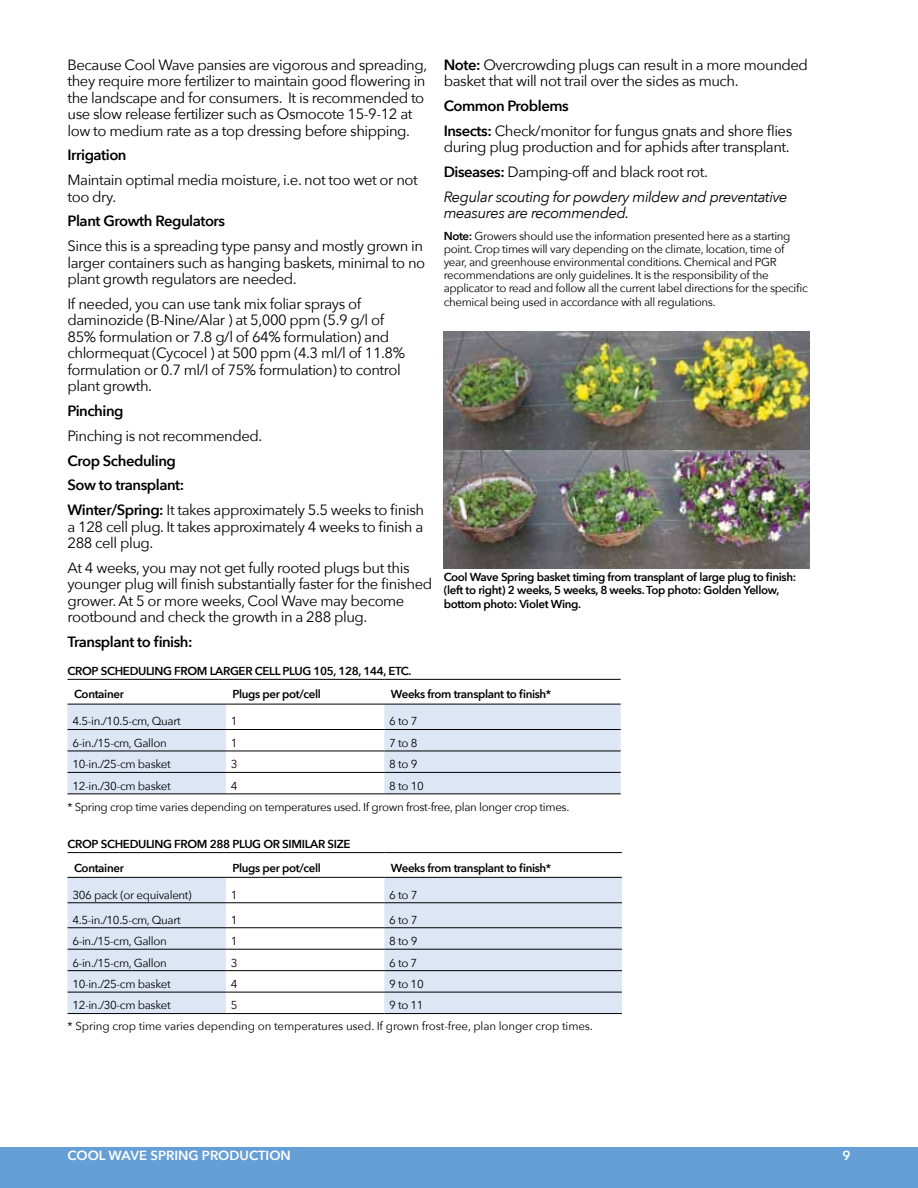
<style>
.page{position:relative;width:918px;height:1188px;background:#fff}
.page>*{position:absolute;margin:0;border:0;box-sizing:border-box;transform-origin:0 0}
.t1{font:14.85px/16.5px "Avenir Next";letter-spacing:-.03em;color:#000}
.t2{font:600 14.85px/24.8px "Avenir Next";letter-spacing:-.03em;color:#000}
.t3{font:italic 14.85px "Avenir Next";letter-spacing:-.03em;color:#000}
.t4{font:600 13.2px "Avenir Next";color:#fff}
.t5{font:11.55px/13.2px "Avenir Next";letter-spacing:-.03em;color:#000}
.t6{font:600 11.55px/23.1px "Avenir Next";letter-spacing:-.03em;color:#000}
.t7{font:11.55px/20.7px "Avenir Next";letter-spacing:-.01em;color:#000}
.s1{font-weight:400}
.s2{font-weight:600}
.s3{font-style:italic}
</style>
<div class="page">
<div style="left:0;top:1147px;width:918px;height:41px;background:#669fd5"></div>
<svg style="left:68px;top:705px;width:553px;height:88px;fill:#dce6f5"></svg>
<hr style="left:68px;top:704px;width:158px;height:1px;background:#000">
<hr style="left:226px;top:704px;width:158px;height:1px;background:#000">
<hr style="left:384px;top:704px;width:237px;height:1px;background:#000">
<hr style="left:68px;top:729px;width:158px;height:1px;background:#000">
<hr style="left:226px;top:729px;width:158px;height:1px;background:#000">
<hr style="left:384px;top:729px;width:237px;height:1px;background:#000">
<hr style="left:68px;top:751px;width:158px;height:1px;background:#000">
<hr style="left:226px;top:751px;width:158px;height:1px;background:#000">
<hr style="left:384px;top:751px;width:237px;height:1px;background:#000">
<hr style="left:68px;top:772px;width:158px;height:1px;background:#000">
<hr style="left:226px;top:772px;width:158px;height:1px;background:#000">
<hr style="left:384px;top:772px;width:237px;height:1px;background:#000">
<hr style="left:68px;top:679px;width:158px;height:1px;background:#000">
<hr style="left:226px;top:679px;width:158px;height:1px;background:#000">
<hr style="left:384px;top:679px;width:237px;height:1px;background:#000">
<hr style="left:68px;top:793px;width:158px;height:1px;background:#000">
<hr style="left:226px;top:793px;width:158px;height:1px;background:#000">
<hr style="left:384px;top:793px;width:237px;height:1px;background:#000">
<svg style="left:68px;top:878px;width:554px;height:135px;fill:#dce6f5"></svg>
<hr style="left:68px;top:877px;width:158px;height:1px;background:#000">
<hr style="left:226px;top:877px;width:158px;height:1px;background:#000">
<hr style="left:384px;top:877px;width:238px;height:1px;background:#000">
<hr style="left:68px;top:927px;width:158px;height:1px;background:#000">
<hr style="left:226px;top:927px;width:158px;height:1px;background:#000">
<hr style="left:384px;top:927px;width:238px;height:1px;background:#000">
<hr style="left:68px;top:949px;width:158px;height:1px;background:#000">
<hr style="left:226px;top:949px;width:158px;height:1px;background:#000">
<hr style="left:384px;top:949px;width:238px;height:1px;background:#000">
<hr style="left:68px;top:970px;width:158px;height:1px;background:#000">
<hr style="left:226px;top:970px;width:158px;height:1px;background:#000">
<hr style="left:384px;top:970px;width:238px;height:1px;background:#000">
<hr style="left:68px;top:992px;width:158px;height:1px;background:#000">
<hr style="left:226px;top:992px;width:158px;height:1px;background:#000">
<hr style="left:384px;top:992px;width:238px;height:1px;background:#000">
<hr style="left:68px;top:852px;width:158px;height:1px;background:#000">
<hr style="left:226px;top:852px;width:158px;height:1px;background:#000">
<hr style="left:384px;top:852px;width:238px;height:1px;background:#000">
<hr style="left:68px;top:1013px;width:158px;height:1px;background:#000">
<hr style="left:226px;top:1013px;width:158px;height:1px;background:#000">
<hr style="left:384px;top:1013px;width:238px;height:1px;background:#000">
<hr style="left:68px;top:902px;width:158px;height:1px;background:#000">
<hr style="left:226px;top:902px;width:158px;height:1px;background:#000">
<hr style="left:384px;top:902px;width:238px;height:1px;background:#000">
<img style="left:444px;top:450px;width:366px;height:119px">
<img style="left:444px;top:331px;width:366px;height:119px">
<p class="t1" style="left:68px;top:56px;width:361px">Because Cool Wave pansies are vigorous and spreading, they require more fertilizer to maintain good flowering in the landscape and for consumers. It is recommended to use slow release fertilizer such as Osmocote 15-9-12 at low to medium rate as a top dressing before shipping.</p>
<p class="t2" style="left:68px;top:143px;width:61px">I rrigation</p>
<p class="t1" style="left:68px;top:172px;width:352px">Maintain optimal media moisture, i.e. not too wet or not too dry.</p>
<p class="t2" style="left:68px;top:209px;width:159px">Plant Growth Regulators</p>
<p class="t1" style="left:68px;top:238px;width:359px">Since this is a spreading type pansy and mostly grown in larger containers such as hanging baskets, minimal to no plant growth regulators are needed.</p>
<p class="t1" style="left:68px;top:296px;width:339px">If needed, you can use tank mix foliar sprays of daminozide (B-Nine/Alar ) at 5,000 ppm (5.9 g/l of 85% formulation or 7.8 g/l of 64% formulation) and chlormequat (Cycocel ) at 500 ppm (4.3 ml/l of 11.8% formulation or 0.7 ml/l of 75% formulation) to control plant growth.</p>
<p class="t2" style="left:68px;top:399px;width:58px">Pinching</p>
<p class="t1" style="left:68px;top:428px;width:196px">Pinching is not recommended.</p>
<p class="t2" style="left:68px;top:448px;width:358px">Crop Scheduling<br>Sow to transplant:<br>Winter/Spring: <span class="s1">It takes approximately 5.5 weeks to finish</span></p>
<p class="t1" style="left:68px;top:518px;width:357px">a 128 cell plug. It takes approximately 4 weeks to finish a<br>288 cell plug.</p>
<p class="t1" style="left:68px;top:560px;width:366px">At 4 weeks, you may not get fully rooted plugs but this younger plug will finish substantially faster for the finished grower. At 5 or more weeks, Cool Wave may become rootbound and check the growth in a 288 plug.</p>
<p class="t2" style="left:68px;top:630px;width:127px">Transplant to finish:</p>
<p class="t1" style="left:444px;top:56px;width:366px"><span class="s2">Note:</span> Overcrowding plugs can result in a more mounded basket that will not trail over the sides as much.</p>
<p class="t1" style="left:444px;top:93px;width:350px;line-height:24.8px"><span class="s2">Common Problems<br>Insects:</span> Check/monitor for fungus gnats and shore flies</p>
<p class="t1" style="left:444px;top:135px;width:348px;line-height:24.8px">during plug production and for aphids after transplant.<br><span class="s2">Diseases:</span> Damping-off and black root rot.<br><span class="s3">Regular scouting for powdery mildew and preventative</span></p>
<p class="t3" style="left:444px;top:204px;width:187px">measures are recommended.</p>
<p class="t5" style="left:444px;top:229px;width:366px"><span class="s2">Note:</span> Growers should use the information presented here as a starting point. Crop times will vary depending on the climate, location, time of year, and greenhouse environmental conditions. Chemical and PGR recommendations are only guidelines. It is the responsibility of the applicator to read and follow all the current label directions for the specific chemical being used in accordance with all regulations.</p>
<p class="t6" style="left:444px;top:570px;width:354px;line-height:13.2px">Cool Wave Spring basket timing from transplant of large plug to finish: (left to right) 2 weeks, 5 weeks, 8 weeks. Top photo: Golden Yellow, bottom photo: Violet Wing.</p>
<p class="t6" style="left:74px;top:660px;width:339px;text-indent:-7px">Crop scheduling from larger cell plug 105, 128, 144, etc.<br>Container</p>
<p class="t6" style="left:233px;top:683px;width:90px">Plugs per pot/cell</p>
<p class="t6" style="left:391px;top:683px;width:162px">Weeks from transplant to finish*</p>
<p class="t5" style="left:72px;top:715px;width:110px">4.5-in./10.5-cm, Quart</p>
<p class="t5" style="left:231px;top:715px;width:8px">1</p>
<p class="t5" style="left:389px;top:715px;width:30px">6 to 7</p>
<p class="t5" style="left:72px;top:736px;width:96px">6-in./15-cm, Gallon</p>
<p class="t5" style="left:231px;top:736px;width:8px">1</p>
<p class="t5" style="left:389px;top:736px;width:30px">7 to 8</p>
<p class="t5" style="left:72px;top:758px;width:100px">10-in./25-cm basket</p>
<p class="t5" style="left:231px;top:758px;width:8px">3</p>
<p class="t5" style="left:389px;top:758px;width:30px">8 to 9</p>
<p class="t5" style="left:72px;top:779px;width:100px">12-in./30-cm basket</p>
<p class="t5" style="left:231px;top:779px;width:8px">4</p>
<p class="t5" style="left:67px;top:775px;width:503px;line-height:21.5px;text-indent:322px">8 to 10<br>* Spring crop time varies depending on temperatures used. If grown frost-free, plan longer crop times.</p>
<p class="t6" style="left:74px;top:833px;width:278px;text-indent:-7px">Crop scheduling from 288 plug or sim ilar size<br>Container</p>
<p class="t6" style="left:232px;top:856px;width:90px">Plugs per pot/cell</p>
<p class="t6" style="left:391px;top:856px;width:162px">Weeks from transplant to finish*</p>
<p class="t5" style="left:72px;top:888px;width:121px">306 pack (or equivalent)</p>
<p class="t5" style="left:231px;top:888px;width:8px">1</p>
<p class="t5" style="left:389px;top:888px;width:30px">6 to 7</p>
<p class="t5" style="left:72px;top:913px;width:110px">4.5-in./10.5-cm, Quart</p>
<p class="t5" style="left:231px;top:913px;width:8px">1</p>
<p class="t5" style="left:389px;top:913px;width:30px">6 to 7</p>
<p class="t5" style="left:72px;top:934px;width:96px">6-in./15-cm, Gallon</p>
<p class="t5" style="left:231px;top:934px;width:8px">1</p>
<p class="t5" style="left:389px;top:934px;width:30px">8 to 9</p>
<p class="t5" style="left:72px;top:956px;width:96px">6-in./15-cm, Gallon</p>
<p class="t5" style="left:231px;top:956px;width:8px">3</p>
<p class="t5" style="left:389px;top:956px;width:30px">6 to 7</p>
<p class="t5" style="left:72px;top:977px;width:100px">10-in./25-cm basket</p>
<p class="t5" style="left:231px;top:977px;width:8px">4</p>
<p class="t5" style="left:389px;top:977px;width:36px">9 to 10</p>
<p class="t5" style="left:72px;top:999px;width:100px">12-in./30-cm basket</p>
<p class="t5" style="left:231px;top:999px;width:8px">5</p>
<p class="t7" style="left:67px;top:995px;width:527px;text-indent:322px">9 to 11<br>* Spring crop time varies depending on temperatures used. If grown frost-free, plan longer crop times.</p>
<p class="t4" style="left:67px;top:1148px;width:225px">Cool Wave spring Production</p>
<p class="t4" style="left:842px;top:1148px;width:10px">9</p>
</div>
